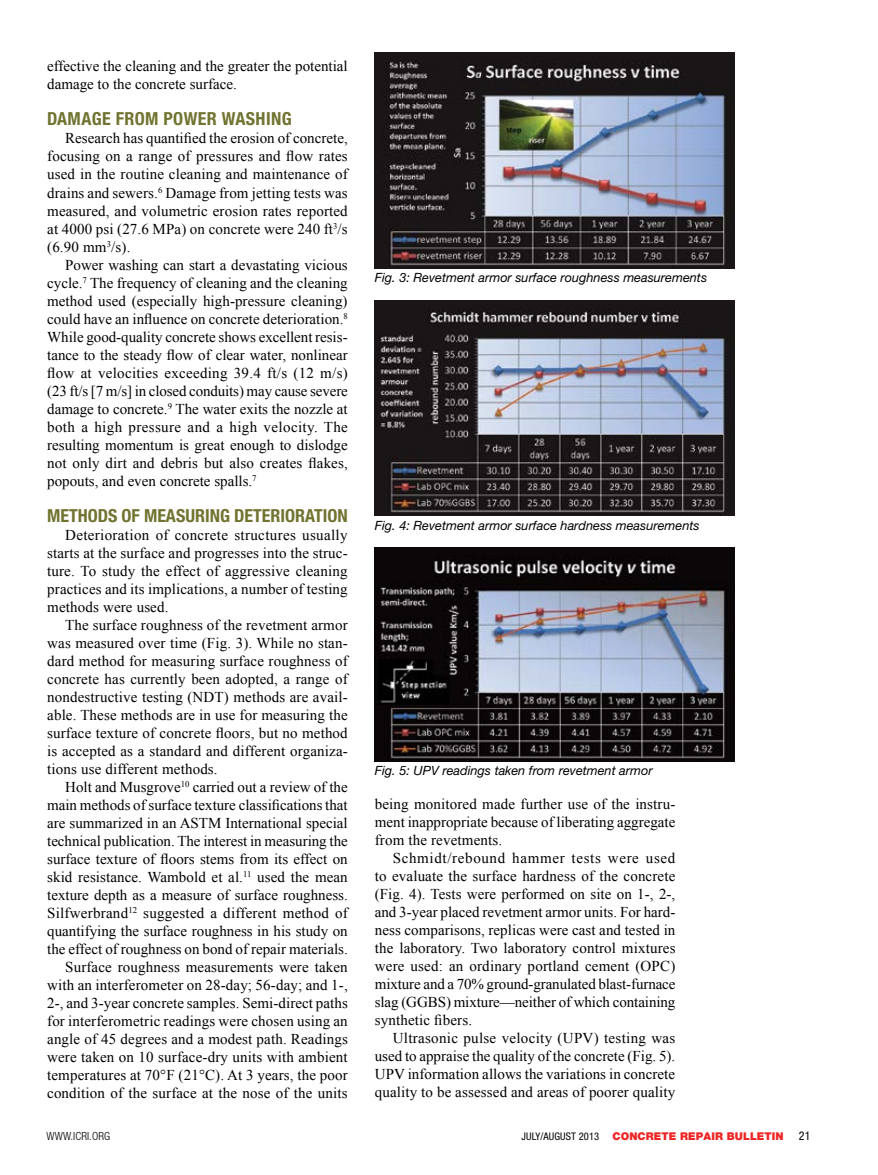
<style>
.page{position:relative;width:878px;height:1175px;background:#fff}
.page>*{position:absolute;margin:0;border:0;box-sizing:border-box;transform-origin:0 0}
.t1{font:700 condensed 18px "Helvetica Neue LT Std";color:#717430}
.t2{font:700 condensed 18px "Helvetica Neue LT Std";letter-spacing:.02em;color:#717430}
.t3{font:15px/18px "Times New Roman";letter-spacing:.005em;color:#000;text-align:justify}
.t4{font:italic 12.75px "Helvetica Neue LT Std";color:#000}
.t5{font:condensed 12px "Helvetica Neue LT Std";color:#000}
.t6{font:300 condensed 11.25px "Helvetica Neue LT Std";letter-spacing:.01em;color:#000}
.t7{font:900 10.8px "Helvetica Neue LT Std";letter-spacing:.01em;color:#ee2524}
.s1{font-weight:400;font-stretch:condensed;font-size:10.5px;color:#000}
</style>
<div class="page">
<img style="left:375px;top:547px;width:359px;height:214px">
<img style="left:375px;top:301px;width:359px;height:215px">
<img style="left:375px;top:53px;width:359px;height:216px">
<p class="t3" style="left:47px;top:57px;width:302px">effective the cleaning and the greater the potential damage to the concrete surface.</p>
<p class="t2" style="left:47px;top:108px;width:246px">DAMAGE FROM POWER WASHING</p>
<p class="t3" style="left:47px;top:129px;width:302px;text-indent:18px">Research has quantified the erosion of concrete, focusing on a range of pressures and flow rates used in the routine cleaning and maintenance of drains and sewers.<sup>6</sup> Damage from jetting tests was measured, and volumetric erosion rates reported at 4000 psi (27.6 MPa) on concrete were 240 ft<sup>3</sup>/s (6.90 mm<sup>3</sup>/s).</p>
<p class="t3" style="left:47px;top:255px;width:302px;text-indent:18px">Power washing can start a devastating vicious cycle.<sup>7</sup> The frequency of cleaning and the cleaning method used (especially high-pressure cleaning) could have an influence on concrete deterioration.<sup>8<br></sup>While good-quality concrete shows excellent resis&shy;tance to the steady flow of clear water, nonlinear flow at velocities exceeding 39.4 ft/s (12 m/s) (23 ft/s [7 m/s] in closed conduits) may cause severe damage to concrete.<sup>9</sup> The water exits the nozzle at both a high pressure and a high velocity. The resulting momentum is great enough to dislodge not only dirt and debris but also creates flakes, popouts, and even concrete spalls.<sup>7</sup></p>
<p class="t1" style="left:47px;top:504px;width:302px">METHODS OF MEASURING DETERIORATION</p>
<p class="t3" style="left:47px;top:525px;width:302px;text-indent:18px">Deterioration of concrete structures usually starts at the surface and progresses into the struc&shy;ture. To study the effect of aggressive cleaning practices and its implications, a number of testing methods were used.</p>
<p class="t3" style="left:47px;top:615px;width:302px;text-indent:18px">The surface roughness of the revetment armor was measured over time (Fig. 3). While no stan&shy;dard method for measuring surface roughness of concrete has currently been adopted, a range of nondestructive testing (NDT) methods are avail&shy;able. These methods are in use for measuring the surface texture of concrete floors, but no method is accepted as a standard and different organiza&shy;tions use different methods.</p>
<p class="t3" style="left:47px;top:777px;width:302px;text-align:right">Holt and Musgrove<sup>10</sup> carried out a review of the main methods of surface texture classifications that are summarized in an ASTM International special technical publication. The interest in measuring the surface texture of floors stems from its effect on skid resistance. Wambold et al.<sup>11</sup> used the mean texture depth as a measure of surface roughness.<br>Silfwerbrand<sup>12</sup> suggested a different method of quantifying the surface roughness in his study on the effect of roughness on bond of repair materials.<br>Surface roughness measurements were taken with an interferometer on 28-day; 56-day; and 1-, 2-, and 3-year concrete samples. Semi-direct paths for interferometric readings were chosen using an angle of 45 degrees and a modest path. Readings were taken on 10 surface-dry units with ambient temperatures at 70°F (21°C). At 3 years, the poor condition of the surface at the nose of the units</p>
<p class="t4" style="left:375px;top:270px;width:334px">Fig. 3: Revetment armor surface roughness measurements</p>
<p class="t4" style="left:375px;top:517px;width:326px">Fig. 4: Revetment armor surface hardness measurements</p>
<p class="t4" style="left:375px;top:762px;width:279px">Fig. 5: UPV readings taken from revetment armor</p>
<p class="t3" style="left:375px;top:794px;width:302px">being monitored made further use of the instru&shy;ment inappropriate because of liberating aggregate from the revetments.</p>
<p class="t3" style="left:375px;top:848px;width:302px;text-indent:18px">Schmidt/rebound hammer tests were used to evaluate the surface hardness of the concrete (Fig. 4). Tests were performed on site on 1-, 2-, and 3-year placed revetment armor units. For hard&shy;ness comparisons, replicas were cast and tested in the laboratory. Two laboratory control mixtures were used: an ordinary portland cement (OPC) mixture and a 70% ground-granulated blast-furnace slag (GGBS) mixture—neither of which containing synthetic fibers.</p>
<p class="t3" style="left:375px;top:1028px;width:302px;text-indent:18px">Ultrasonic pulse velocity (UPV) testing was used to appraise the quality of the concrete (Fig. 5).<br>UPV information allows the variations in concrete quality to be assessed and areas of poorer quality</p>
<p class="t6" style="left:46px;top:1129px;width:65px">WWW.ICRI.ORG</p>
<p class="t7" style="left:521px;top:1130px;width:263px"><span class="s1">JULY/AUGUST 2013</span> CONCRETE REPAIR BULLETIN</p>
<p class="t5" style="left:798px;top:1129px;width:13px">21</p>
</div>
